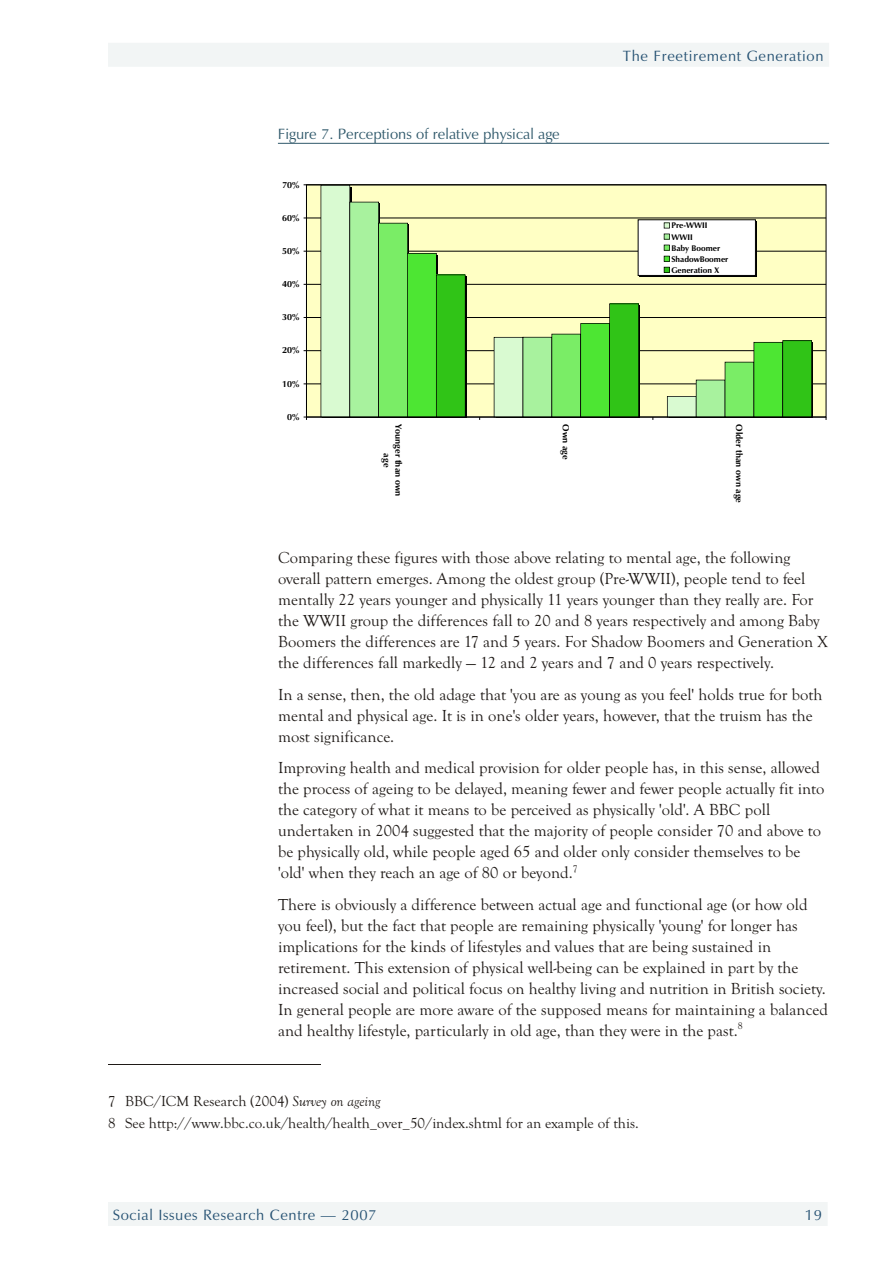
<style>
.page{position:relative;width:894px;height:1263px;background:#fff}
.page>*{position:absolute;margin:0;border:0;box-sizing:border-box;transform-origin:0 0}
.t1{font:16.5px/21px "Goudy Old Style";color:#1f1a17}
.t2{font:15px/22px "Goudy Old Style";color:#1f1a17}
.t3{font:15px "Zapf Humnst BT";letter-spacing:.04em;color:#265273}
.t4{font:15px "Zapf Humnst BT";letter-spacing:.005em;color:#30596b}
.t5{font:700 9px/11.9px "Zapf Humnst BT";color:#000;text-align:center}
.t6{font:700 8.25px/11.1px "Zapf Humnst BT";color:#000}
.s1{font-style:italic}
</style>
<div class="page">
<div style="left:108px;top:43px;width:721px;height:24px;background:#f2f5f5"></div>
<div style="left:108px;top:1202px;width:720px;height:24px;background:#f2f5f5"></div>
<div style="left:306px;top:185px;width:520px;height:232px;background:#ffffc4"></div>
<hr style="left:306px;top:384px;width:520px;height:1px;background:#000">
<hr style="left:306px;top:350px;width:520px;height:1px;background:#000">
<hr style="left:306px;top:317px;width:520px;height:1px;background:#000">
<hr style="left:306px;top:284px;width:520px;height:1px;background:#000">
<hr style="left:306px;top:251px;width:520px;height:1px;background:#000">
<hr style="left:306px;top:218px;width:520px;height:1px;background:#000">
<hr style="left:350px;top:187px;width:1px;height:230px;background:#000">
<hr style="left:379px;top:204px;width:1px;height:213px;background:#000">
<hr style="left:408px;top:225px;width:1px;height:192px;background:#000">
<hr style="left:436px;top:255px;width:2px;height:162px;background:#000">
<hr style="left:465px;top:276px;width:2px;height:141px;background:#000">
<hr style="left:638px;top:305px;width:2px;height:112px;background:#000">
<hr style="left:812px;top:342px;width:1px;height:75px;background:#000">
<div style="left:321px;top:185px;width:29px;height:232px;background:#d9fad1"></div>
<hr style="left:349px;top:185px;width:1px;height:232px;background:#000">
<hr style="left:321px;top:185px;width:1px;height:232px;background:#000">
<svg style="left:321px;top:185px;width:30px;height:1px"></svg>
<div style="left:494px;top:337px;width:29px;height:80px;background:#d9fad1"></div>
<hr style="left:494px;top:337px;width:1px;height:80px;background:#000">
<div style="left:350px;top:202px;width:29px;height:215px;background:#a8f29e"></div>
<hr style="left:378px;top:202px;width:1px;height:215px;background:#000">
<svg style="left:349px;top:202px;width:29px;height:1px"></svg>
<div style="left:523px;top:337px;width:29px;height:80px;background:#a8f29e"></div>
<hr style="left:523px;top:337px;width:1px;height:80px;background:#000">
<div style="left:696px;top:380px;width:29px;height:37px;background:#a8f29e"></div>
<hr style="left:696px;top:380px;width:1px;height:37px;background:#000">
<svg style="left:696px;top:380px;width:29px;height:1px"></svg>
<div style="left:379px;top:223px;width:29px;height:194px;background:#7aed66"></div>
<hr style="left:407px;top:223px;width:1px;height:194px;background:#000">
<svg style="left:379px;top:223px;width:29px;height:1px"></svg>
<div style="left:552px;top:334px;width:29px;height:83px;background:#7aed66"></div>
<hr style="left:552px;top:334px;width:1px;height:83px;background:#000">
<svg style="left:494px;top:334px;width:86px;height:4px"></svg>
<div style="left:725px;top:362px;width:29px;height:55px;background:#7aed66"></div>
<hr style="left:725px;top:362px;width:1px;height:55px;background:#000">
<svg style="left:725px;top:362px;width:29px;height:1px"></svg>
<div style="left:408px;top:253px;width:28px;height:164px;background:#4de633"></div>
<hr style="left:436px;top:253px;width:1px;height:164px;background:#000">
<svg style="left:407px;top:253px;width:30px;height:1px"></svg>
<div style="left:581px;top:324px;width:29px;height:93px;background:#4de633"></div>
<hr style="left:580px;top:324px;width:1px;height:93px;background:#000">
<svg style="left:580px;top:323px;width:29px;height:1px"></svg>
<div style="left:754px;top:342px;width:29px;height:75px;background:#4de633"></div>
<hr style="left:754px;top:342px;width:1px;height:75px;background:#000">
<div style="left:436px;top:275px;width:29px;height:142px;background:#30c417"></div>
<hr style="left:436px;top:275px;width:1px;height:142px;background:#000">
<svg style="left:436px;top:275px;width:30px;height:1px"></svg>
<div style="left:610px;top:304px;width:28px;height:113px;background:#30c417"></div>
<hr style="left:638px;top:304px;width:1px;height:113px;background:#000">
<hr style="left:609px;top:304px;width:1px;height:113px;background:#000">
<svg style="left:609px;top:303px;width:30px;height:1px"></svg>
<div style="left:783px;top:341px;width:29px;height:76px;background:#30c417"></div>
<hr style="left:811px;top:341px;width:1px;height:76px;background:#000">
<svg style="left:667px;top:396px;width:145px;height:21px"></svg>
<hr style="left:782px;top:341px;width:1px;height:76px;background:#000">
<svg style="left:754px;top:340px;width:58px;height:3px"></svg>
<hr style="left:306px;top:185px;width:1px;height:232px;background:#000">
<hr style="left:306px;top:417px;width:520px;height:1px;background:#000">
<hr style="left:755px;top:221px;width:2px;height:56px;background:#000">
<hr style="left:640px;top:275px;width:117px;height:2px;background:#000">
<div style="left:638px;top:220px;width:117px;height:55px;background:#fff"></div>
<div style="left:638px;top:220px;width:118px;height:56px;border:1px solid #000"></div>
<svg style="left:664px;top:222px;width:6px;height:51px"></svg>
<hr style="left:278px;top:143px;width:551px;height:1px;background:#30596b">
<hr style="left:108px;top:1064px;width:213px;height:1px;background:#1f1a17">
<p class="t4" style="left:278px;top:128px;width:283px">Figure 7. Perceptions of relative physical age</p>
<p class="t5" style="left:282px;top:179px;width:19px">70%</p>
<p class="t5" style="left:282px;top:212px;width:19px">60%</p>
<p class="t5" style="left:282px;top:246px;width:19px">50%</p>
<p class="t5" style="left:282px;top:279px;width:19px">40%</p>
<p class="t5" style="left:282px;top:312px;width:19px">30%</p>
<p class="t5" style="left:282px;top:345px;width:19px">20%</p>
<p class="t5" style="left:282px;top:378px;width:19px">10%</p>
<p class="t5" style="left:287px;top:412px;width:14px">0%</p>
<p class="t3" style="left:623px;top:50px;width:202px">The Freetirement Generation</p>
<p class="t6" style="left:671px;top:221px;width:59px">Pre-WWII<br>WWII<br>Baby Boomer<br>Shadow Boomer<br>Generation X</p>
<p class="t5" style="left:404px;top:424px;width:74px;rotate:90deg">Younger than own age</p>
<p class="t5" style="left:571px;top:424px;width:37px;rotate:90deg">Own age</p>
<p class="t5" style="left:744px;top:424px;width:80px;rotate:90deg">Older than own age</p>
<p class="t1" style="left:278px;top:548px;width:551px">Comparing these figures with those above relating to mental age, the following overall pattern emerges. Among the oldest group (Pre-WWII), people tend to feel mentally 22 years younger and physically 11 years younger than they really are. For the WWII group the differences fall to 20 and 8 years respectively and among Baby Boomers the differences are 17 and 5 years. For Shadow Boomers and Generation X the differences fall markedly — 12 and 2 years and 7 and 0 years respectively.</p>
<p class="t1" style="left:278px;top:684px;width:546px">In a sense, then, the old adage that 'you are as young as you feel' holds true for both mental and physical age. It is in one's older years, however, that the truism has the most significance.</p>
<p class="t1" style="left:278px;top:758px;width:548px">Improving health and medical provision for older people has, in this sense, allowed the process of ageing to be delayed, meaning fewer and fewer people actually fit into the category of what it means to be perceived as physically 'old'. A BBC poll undertaken in 2004 suggested that the majority of people consider 70 and above to be physically old, while people aged 65 and older only consider themselves to be 'old' when they reach an age of 80 or beyond.<sup>7</sup></p>
<p class="t1" style="left:278px;top:894px;width:551px">There is obviously a difference between actual age and functional age (or how old you feel), but the fact that people are remaining physically 'young' for longer has implications for the kinds of lifestyles and values that are being sustained in retirement. This extension of physical well-being can be explained in part by the increased social and political focus on healthy living and nutrition in British society.<br>In general people are more aware of the supposed means for maintaining a balanced and healthy lifestyle, particularly in old age, than they were in the past.<sup>8</sup></p>
<p class="t2" style="left:108px;top:1090px;width:532px">7 BBC/ICM Research (2004) <span class="s1">Survey on ageing<br></span>8 See http://www.bbc.co.uk/health/health_over_50/index.shtml for an example of this.</p>
<p class="t3" style="left:113px;top:1208px;width:265px">Social Issues Research Centre — 2007</p>
<p class="t3" style="left:805px;top:1208px;width:19px">19</p>
</div>
